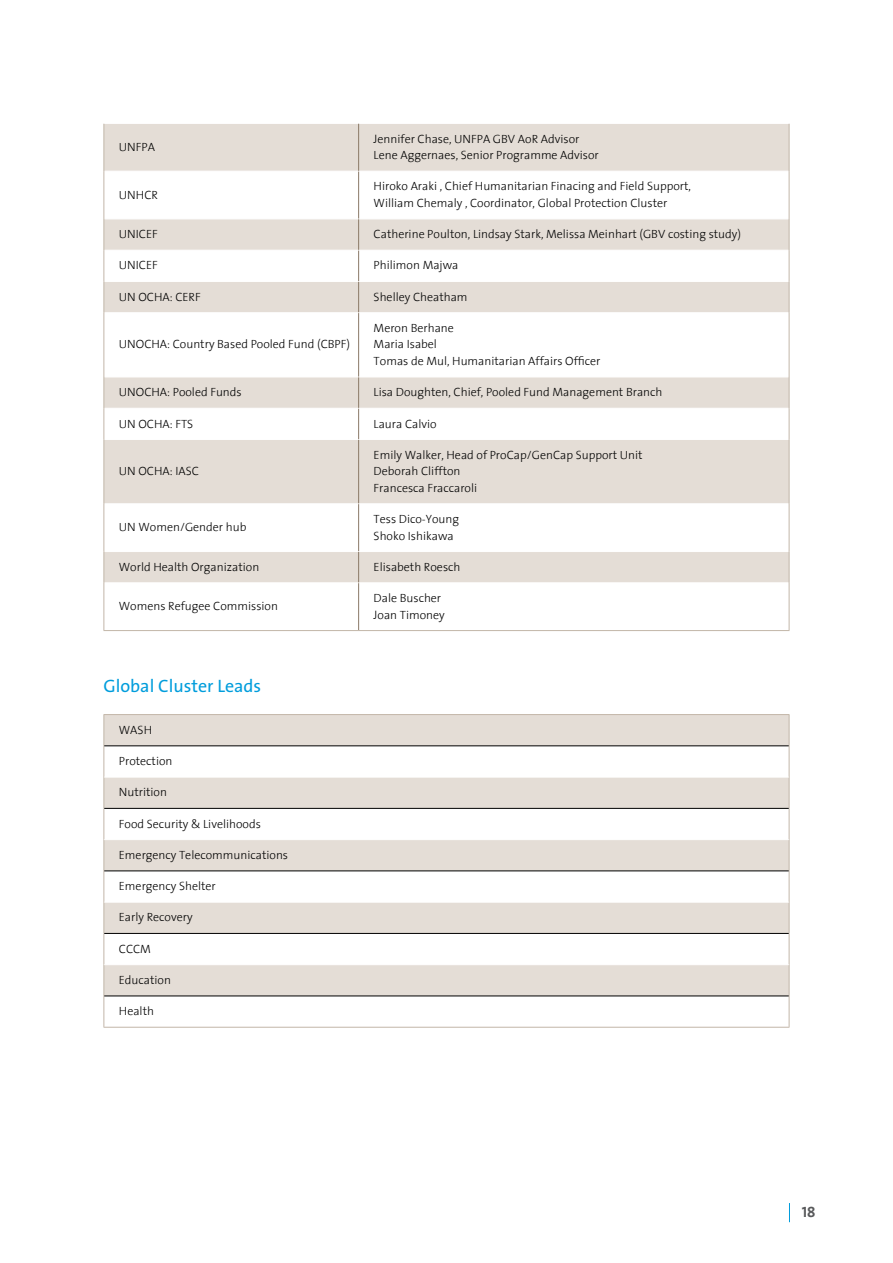
<style>
.page{position:relative;width:893px;height:1263px;background:#fff}
.page>*{position:absolute;margin:0;border:0;box-sizing:border-box;transform-origin:0 0}
.t1{font:18px "The Sans";color:#009ddc}
.t2{font:15px "The Sans Bold Caps";color:#58595b}
.t3{font:300 12px/16.5px "The Sans";color:#000}
</style>
<div class="page">
<svg style="left:789px;top:1203px;width:1px;height:19px"></svg>
<svg style="left:105px;top:124px;width:684px;height:458px;fill:#e4ddd6"></svg>
<hr style="left:104px;top:171px;width:255px;height:1px;background:#fff">
<hr style="left:359px;top:171px;width:430px;height:1px;background:#fff">
<hr style="left:104px;top:219px;width:255px;height:1px;background:#fff">
<hr style="left:359px;top:219px;width:430px;height:1px;background:#fff">
<hr style="left:104px;top:250px;width:255px;height:1px;background:#fff">
<hr style="left:359px;top:250px;width:430px;height:1px;background:#fff">
<hr style="left:104px;top:281px;width:255px;height:1px;background:#fff">
<hr style="left:359px;top:281px;width:430px;height:1px;background:#fff">
<hr style="left:104px;top:312px;width:255px;height:1px;background:#fff">
<hr style="left:359px;top:312px;width:430px;height:1px;background:#fff">
<hr style="left:104px;top:377px;width:255px;height:1px;background:#fff">
<hr style="left:359px;top:377px;width:430px;height:1px;background:#fff">
<hr style="left:104px;top:408px;width:255px;height:1px;background:#fff">
<hr style="left:359px;top:408px;width:430px;height:1px;background:#fff">
<hr style="left:104px;top:439px;width:255px;height:1px;background:#fff">
<hr style="left:359px;top:439px;width:430px;height:1px;background:#fff">
<hr style="left:104px;top:503px;width:255px;height:1px;background:#fff">
<hr style="left:359px;top:503px;width:430px;height:1px;background:#fff">
<hr style="left:104px;top:551px;width:255px;height:1px;background:#fff">
<hr style="left:359px;top:551px;width:430px;height:1px;background:#fff">
<hr style="left:104px;top:124px;width:1px;height:47px;background:#c2b6a8">
<hr style="left:789px;top:124px;width:1px;height:47px;background:#c2b6a8">
<hr style="left:104px;top:171px;width:1px;height:48px;background:#c2b6a8">
<hr style="left:789px;top:171px;width:1px;height:48px;background:#c2b6a8">
<hr style="left:104px;top:219px;width:1px;height:31px;background:#c2b6a8">
<hr style="left:789px;top:219px;width:1px;height:31px;background:#c2b6a8">
<hr style="left:104px;top:250px;width:1px;height:31px;background:#c2b6a8">
<hr style="left:789px;top:250px;width:1px;height:31px;background:#c2b6a8">
<hr style="left:104px;top:281px;width:1px;height:32px;background:#c2b6a8">
<hr style="left:789px;top:281px;width:1px;height:32px;background:#c2b6a8">
<hr style="left:104px;top:313px;width:1px;height:64px;background:#c2b6a8">
<hr style="left:789px;top:313px;width:1px;height:64px;background:#c2b6a8">
<hr style="left:104px;top:377px;width:1px;height:31px;background:#c2b6a8">
<hr style="left:789px;top:377px;width:1px;height:31px;background:#c2b6a8">
<hr style="left:104px;top:408px;width:1px;height:31px;background:#c2b6a8">
<hr style="left:789px;top:408px;width:1px;height:31px;background:#c2b6a8">
<hr style="left:104px;top:439px;width:1px;height:65px;background:#c2b6a8">
<hr style="left:789px;top:439px;width:1px;height:65px;background:#c2b6a8">
<hr style="left:104px;top:504px;width:1px;height:47px;background:#c2b6a8">
<hr style="left:789px;top:504px;width:1px;height:47px;background:#c2b6a8">
<hr style="left:104px;top:551px;width:1px;height:32px;background:#c2b6a8">
<hr style="left:789px;top:551px;width:1px;height:32px;background:#c2b6a8">
<hr style="left:104px;top:583px;width:1px;height:47px;background:#c2b6a8">
<hr style="left:789px;top:583px;width:1px;height:47px;background:#c2b6a8">
<hr style="left:104px;top:630px;width:255px;height:1px;background:#c2b6a8">
<hr style="left:359px;top:630px;width:430px;height:1px;background:#c2b6a8">
<hr style="left:358px;top:124px;width:1px;height:47px;background:#8a7967">
<hr style="left:358px;top:172px;width:1px;height:47px;background:#8a7967">
<hr style="left:358px;top:219px;width:1px;height:31px;background:#8a7967">
<hr style="left:358px;top:251px;width:1px;height:30px;background:#8a7967">
<hr style="left:358px;top:282px;width:1px;height:30px;background:#8a7967">
<hr style="left:358px;top:313px;width:1px;height:64px;background:#8a7967">
<hr style="left:358px;top:377px;width:1px;height:31px;background:#8a7967">
<hr style="left:358px;top:409px;width:1px;height:30px;background:#8a7967">
<hr style="left:358px;top:440px;width:1px;height:63px;background:#8a7967">
<hr style="left:358px;top:504px;width:1px;height:47px;background:#8a7967">
<hr style="left:358px;top:552px;width:1px;height:30px;background:#8a7967">
<hr style="left:358px;top:583px;width:1px;height:47px;background:#8a7967">
<svg style="left:105px;top:715px;width:684px;height:280px;fill:#e4ddd6"></svg>
<hr style="left:104px;top:714px;width:685px;height:1px;background:#c2b6a8">
<hr style="left:104px;top:715px;width:1px;height:31px;background:#c2b6a8">
<hr style="left:789px;top:715px;width:1px;height:31px;background:#c2b6a8">
<hr style="left:104px;top:746px;width:1px;height:31px;background:#c2b6a8">
<hr style="left:789px;top:746px;width:1px;height:31px;background:#c2b6a8">
<hr style="left:104px;top:777px;width:1px;height:31px;background:#c2b6a8">
<hr style="left:789px;top:777px;width:1px;height:31px;background:#c2b6a8">
<hr style="left:104px;top:808px;width:1px;height:32px;background:#c2b6a8">
<hr style="left:789px;top:808px;width:1px;height:32px;background:#c2b6a8">
<hr style="left:104px;top:840px;width:1px;height:31px;background:#c2b6a8">
<hr style="left:789px;top:840px;width:1px;height:31px;background:#c2b6a8">
<hr style="left:104px;top:871px;width:1px;height:31px;background:#c2b6a8">
<hr style="left:789px;top:871px;width:1px;height:31px;background:#c2b6a8">
<hr style="left:104px;top:902px;width:1px;height:31px;background:#c2b6a8">
<hr style="left:789px;top:902px;width:1px;height:31px;background:#c2b6a8">
<hr style="left:104px;top:933px;width:1px;height:32px;background:#c2b6a8">
<hr style="left:789px;top:933px;width:1px;height:32px;background:#c2b6a8">
<hr style="left:104px;top:965px;width:1px;height:31px;background:#c2b6a8">
<hr style="left:789px;top:965px;width:1px;height:31px;background:#c2b6a8">
<hr style="left:104px;top:996px;width:1px;height:31px;background:#c2b6a8">
<hr style="left:789px;top:996px;width:1px;height:31px;background:#c2b6a8">
<hr style="left:104px;top:1027px;width:685px;height:1px;background:#c2b6a8">
<hr style="left:104px;top:745px;width:685px;height:1px;background:#000">
<hr style="left:104px;top:808px;width:685px;height:1px;background:#000">
<hr style="left:104px;top:870px;width:685px;height:1px;background:#000">
<hr style="left:104px;top:933px;width:685px;height:1px;background:#000">
<hr style="left:104px;top:995px;width:685px;height:1px;background:#000">
<hr style="left:104px;top:777px;width:685px;height:1px;background:#fff">
<hr style="left:104px;top:839px;width:685px;height:1px;background:#fff">
<hr style="left:104px;top:902px;width:685px;height:1px;background:#fff">
<hr style="left:104px;top:964px;width:685px;height:1px;background:#fff">
<p class="t3" style="left:119px;top:138px;width:38px">UNFPA</p>
<p class="t3" style="left:374px;top:130px;width:227px">Jennifer Chase, UNFPA GBV AoR Advisor<br>Lene Aggernaes, Senior Programme Advisor</p>
<p class="t3" style="left:119px;top:186px;width:41px">UNHCR</p>
<p class="t3" style="left:374px;top:178px;width:319px">Hiroko Araki , Chief Humanitarian Finacing and Field Support,<br>William Chemaly , Coordinator, Global Protection Cluster</p>
<p class="t3" style="left:119px;top:225px;width:40px">UNICEF</p>
<p class="t3" style="left:374px;top:225px;width:369px">Catherine Poulton, Lindsay Stark, Melissa Meinhart (GBV costing study)</p>
<p class="t3" style="left:119px;top:257px;width:40px">UNICEF</p>
<p class="t3" style="left:374px;top:257px;width:86px">Philimon Majwa</p>
<p class="t3" style="left:119px;top:288px;width:83px">UN OCHA: CERF</p>
<p class="t3" style="left:374px;top:288px;width:95px">Shelley Cheatham</p>
<p class="t3" style="left:119px;top:336px;width:233px">UNOCHA: Country Based Pooled Fund (CBPF)</p>
<p class="t3" style="left:374px;top:319px;width:228px">Meron Berhane<br>Maria Isabel<br>Tomas de Mul, Humanitarian Affairs Officer</p>
<p class="t3" style="left:119px;top:384px;width:124px">UNOCHA: Pooled Funds</p>
<p class="t3" style="left:374px;top:384px;width:290px">Lisa Doughten, Chief, Pooled Fund Management Branch</p>
<p class="t3" style="left:119px;top:415px;width:76px">UN OCHA: FTS</p>
<p class="t3" style="left:374px;top:415px;width:64px">Laura Calvio</p>
<p class="t3" style="left:119px;top:463px;width:82px">UN OCHA: IASC</p>
<p class="t3" style="left:374px;top:446px;width:271px">Emily Walker, Head of ProCap/GenCap Support Unit<br>Deborah Cliffton<br>Francesca Fraccaroli</p>
<p class="t3" style="left:119px;top:519px;width:129px">UN Women/Gender hub</p>
<p class="t3" style="left:374px;top:510px;width:87px">Tess Dico-Young<br>Shoko Ishikawa</p>
<p class="t3" style="left:119px;top:558px;width:142px">World Health Organization</p>
<p class="t3" style="left:374px;top:558px;width:88px">Elisabeth Roesch</p>
<p class="t3" style="left:119px;top:598px;width:161px">Womens Refugee Commission</p>
<p class="t3" style="left:374px;top:589px;width:73px">Dale Buscher<br>Joan Timoney</p>
<h1 class="t1" style="left:104px;top:671px;width:159px">Global Cluster Leads</h1>
<p class="t3" style="left:119px;top:721px;width:35px">WASH</p>
<p class="t3" style="left:119px;top:752px;width:55px">Protection</p>
<p class="t3" style="left:119px;top:784px;width:50px">Nutrition</p>
<p class="t3" style="left:119px;top:815px;width:144px">Food Security &amp; Livelihoods</p>
<p class="t3" style="left:119px;top:846px;width:171px">Emergency Telecommunications</p>
<p class="t3" style="left:119px;top:877px;width:98px">Emergency Shelter</p>
<p class="t3" style="left:119px;top:909px;width:75px">Early Recovery</p>
<p class="t3" style="left:119px;top:940px;width:34px">CCCM</p>
<p class="t3" style="left:119px;top:971px;width:54px">Education</p>
<p class="t3" style="left:119px;top:1002px;width:37px">Health</p>
<p class="t2" style="left:802px;top:1199px;width:15px">18</p>
</div>
